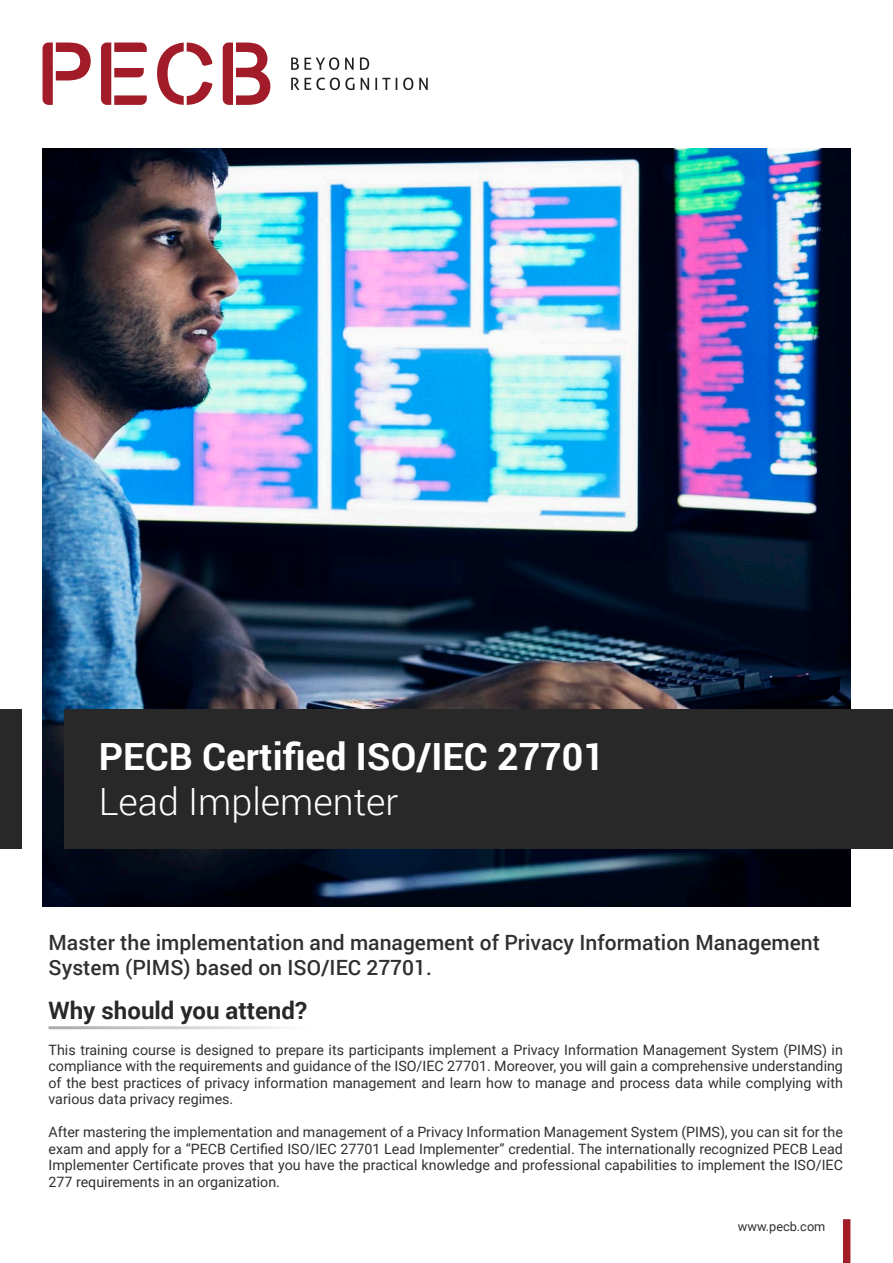
<style>
.page{position:relative;width:893px;height:1263px;background:#fff}
.page>*{position:absolute;margin:0;border:0;box-sizing:border-box;transform-origin:0 0}
.t1{font:700 37.5px "Roboto";color:#fff}
.t2{font:300 37.5px "Roboto";color:#fff}
.t3{font:700 24px "Roboto";color:#282829}
.t4{font:500 21px/25.2px "Roboto";color:#312f30}
.t5{font:14.25px/16.5px "Roboto";color:#312f30;text-align:justify}
.Bullet_Points{font:12.75px "Roboto";color:#312f30}
</style>
<div class="page">
<img style="left:43px;top:149px;width:807px;height:757px">
<div style="left:65px;top:710px;width:828px;height:139px;background:#282829"></div>
<div style="left:0;top:710px;width:21px;height:139px;background:#282829"></div>
<div style="left:843px;top:1219px;width:7px;height:44px;background:#a11e29"></div>
<svg style="left:43px;top:43px;width:48px;height:62px"></svg>
<svg style="left:101px;top:43px;width:46px;height:62px"></svg>
<svg style="left:157px;top:43px;width:55px;height:62px"></svg>
<svg style="left:223px;top:43px;width:47px;height:62px"></svg>
<svg style="left:291px;top:57px;width:48px;height:13px"></svg>
<svg style="left:345px;top:58px;width:9px;height:12px"></svg>
<svg style="left:360px;top:57px;width:9px;height:13px"></svg>
<svg style="left:291px;top:78px;width:8px;height:12px"></svg>
<svg style="left:305px;top:78px;width:49px;height:12px"></svg>
<svg style="left:361px;top:78px;width:8px;height:12px"></svg>
<svg style="left:375px;top:78px;width:15px;height:12px"></svg>
<svg style="left:396px;top:78px;width:1px;height:12px"></svg>
<svg style="left:403px;top:78px;width:10px;height:12px"></svg>
<svg style="left:419px;top:78px;width:9px;height:12px"></svg>
<p class="t1" style="left:99px;top:730px;width:507px">PECB Certified ISO/IEC 27701</p>
<p class="t2" style="left:99px;top:776px;width:301px">Lead Implementer</p>
<p class="t4" style="left:49px;top:929px;width:773px">Master the implementation and management of Privacy Information Management<br>System (PIMS) based on ISO/IEC 27701.</p>
<p class="t3" style="left:49px;top:993px;width:260px">Why should you attend?</p>
<p class="t5" style="left:49px;top:1041px;width:796px">This training course is designed to prepare its participants implement a Privacy Information Management System (PIMS) in compliance with the requirements and guidance of the ISO/IEC 27701. Moreover, you will gain a comprehensive understanding of the best practices of privacy information management and learn how to manage and process data while complying with various data privacy regimes.</p>
<p class="t5" style="left:49px;top:1123px;width:796px">After mastering the implementation and management of a Privacy Information Management System (PIMS), you can sit for the exam and apply for a “PECB Certified ISO/IEC 27701 Lead Implementer” credential. The internationally recognized PECB Lead Implementer Certificate proves that you have the practical knowledge and professional capabilities to implement the ISO/IEC 277 requirements in an organization.</p>
<p class="Bullet_Points" style="left:738px;top:1218px;width:89px">www.pecb.com</p>
</div>
